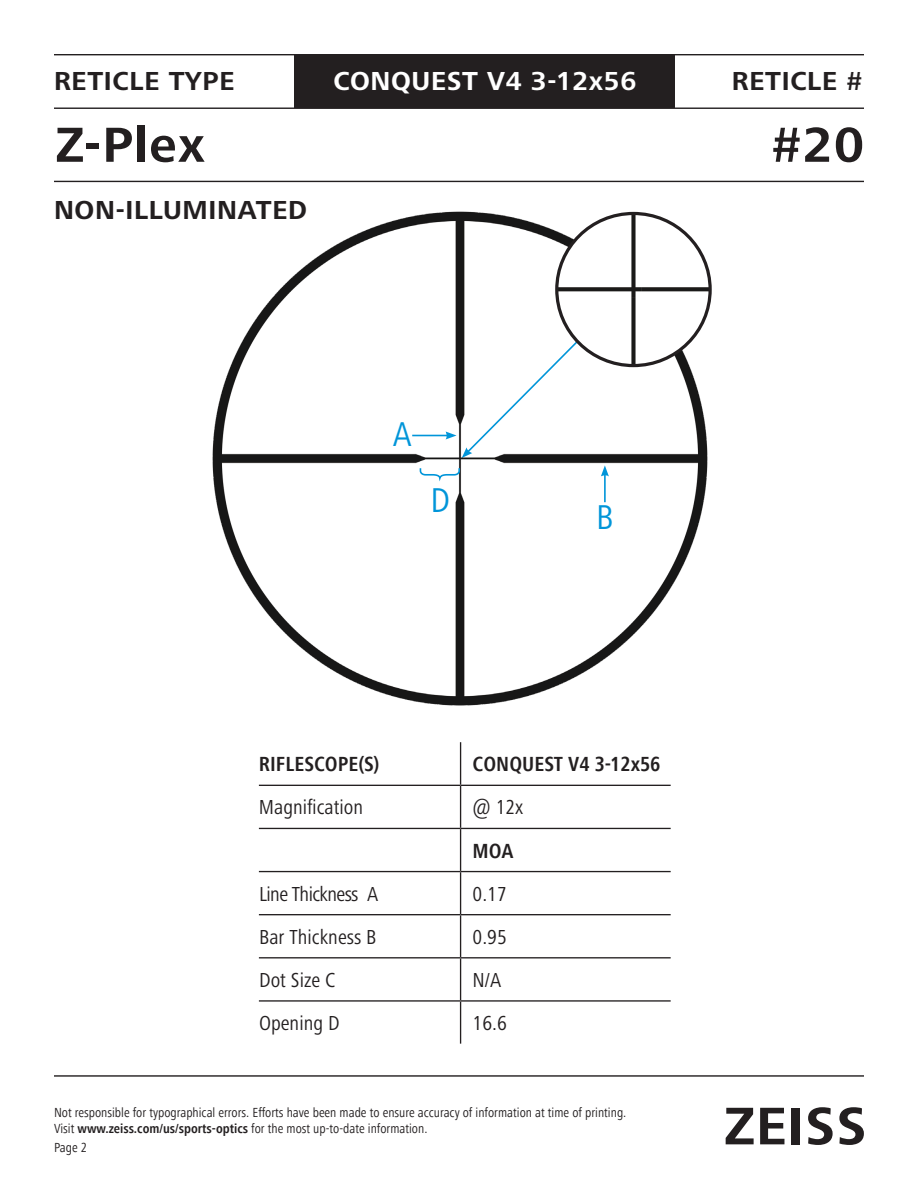
<style>
.page{position:relative;width:918px;height:1188px;background:#fff}
.page>*{position:absolute;margin:0;border:0;box-sizing:border-box;transform-origin:0 0}
.copy_aufzählung{font:700 51px "Zeiss Frutiger Next Pro";letter-spacing:.025em;color:#231f20}
.t1{font:condensed 35.7px "Zeiss Frutiger Next Pro";color:#0095d9}
.copy_aufzählung-2{font:700 27px "Zeiss Frutiger Next Pro";letter-spacing:.025em;color:#231f20}
.copy_aufzählung-3{font:700 27px "Zeiss Frutiger Next Pro";letter-spacing:.025em;color:#fff}
.t2{font:condensed 21px "Zeiss Frutiger Next Pro";color:#231f20}
.t3{font:700 condensed 21px "ZEISS Frutiger Next W1 G";color:#231f20}
.t4{font:condensed 21px "Zeiss Frutiger Next Pro";letter-spacing:-.03em;color:#231f20}
.t5{font:condensed 13.5px "ZEISS Frutiger Next W1 G";color:#231f20}
.s1{font-weight:700}
</style>
<div class="page">
<hr style="left:54px;top:1075px;width:810px;height:2px;background:#231f20">
<svg style="left:726px;top:1108px;width:28px;height:36px"></svg>
<svg style="left:760px;top:1108px;width:24px;height:36px"></svg>
<div style="left:792px;top:1108px;width:8px;height:36px;background:#231f20"></div>
<svg style="left:808px;top:1107px;width:25px;height:38px"></svg>
<svg style="left:839px;top:1107px;width:25px;height:38px"></svg>
<div style="left:295px;top:54px;width:380px;height:54px;background:#231f20"></div>
<hr style="left:54px;top:181px;width:810px;height:1px;background:#231f20">
<hr style="left:54px;top:108px;width:810px;height:1px;background:#231f20">
<hr style="left:54px;top:54px;width:810px;height:1px;background:#231f20">
<hr style="left:259px;top:785px;width:202px;height:1px;background:#231f20">
<hr style="left:461px;top:785px;width:210px;height:1px;background:#231f20">
<hr style="left:259px;top:828px;width:202px;height:1px;background:#231f20">
<hr style="left:461px;top:828px;width:210px;height:1px;background:#231f20">
<hr style="left:259px;top:871px;width:202px;height:1px;background:#231f20">
<hr style="left:461px;top:871px;width:210px;height:1px;background:#231f20">
<hr style="left:259px;top:914px;width:202px;height:1px;background:#231f20">
<hr style="left:461px;top:914px;width:210px;height:1px;background:#231f20">
<hr style="left:259px;top:957px;width:202px;height:1px;background:#231f20">
<hr style="left:461px;top:957px;width:210px;height:1px;background:#231f20">
<hr style="left:259px;top:1000px;width:202px;height:2px;background:#231f20">
<hr style="left:461px;top:1000px;width:210px;height:2px;background:#231f20">
<hr style="left:460px;top:742px;width:1px;height:43px;background:#231f20">
<hr style="left:460px;top:786px;width:1px;height:42px;background:#231f20">
<hr style="left:460px;top:829px;width:1px;height:42px;background:#231f20">
<hr style="left:460px;top:872px;width:1px;height:42px;background:#231f20">
<hr style="left:460px;top:915px;width:1px;height:42px;background:#231f20">
<hr style="left:460px;top:958px;width:1px;height:42px;background:#231f20">
<hr style="left:460px;top:1002px;width:1px;height:42px;background:#231f20">
<img style="left:212px;top:211px;width:496px;height:495px">
<hr style="left:412px;top:435px;width:36px;height:1px;background:#0095d9">
<hr style="left:604px;top:474px;width:2px;height:28px;background:#0095d9">
<svg style="left:601px;top:465px;width:8px;height:11px"></svg>
<svg style="left:446px;top:338px;width:134px;height:120px"></svg>
<svg style="left:419px;top:467px;width:42px;height:13px"></svg>
<img style="left:557px;top:213px;width:153px;height:153px">
<div style="left:555px;top:212px;width:157px;height:155px;border:3px solid #231f20;border-radius:50%"></div>
<p class="copy_aufzählung-3" style="left:333px;top:66px;width:304px">CONQUEST V4 3-12x56</p>
<p class="copy_aufzählung-2" style="left:54px;top:66px;width:182px">RETICLE TYPE</p>
<p class="copy_aufzählung-2" style="left:732px;top:66px;width:132px">RETICLE #</p>
<p class="copy_aufzählung" style="left:56px;top:116px;width:151px">Z-Plex</p>
<p class="copy_aufzählung" style="left:771px;top:116px;width:94px">#20</p>
<p class="copy_aufzählung-2" style="left:54px;top:195px;width:255px">NON-ILLUMINATED</p>
<p class="t1" style="left:393px;top:414px;width:21px">A</p>
<p class="t1" style="left:430px;top:480px;width:21px">D</p>
<p class="t1" style="left:596px;top:496px;width:19px">B</p>
<p class="t3" style="left:259px;top:752px;width:122px">RIFLESCOPE(S)</p>
<p class="t3" style="left:473px;top:752px;width:189px">CONQUEST V4 3-12x56</p>
<p class="t2" style="left:259px;top:795px;width:106px">Magnification</p>
<p class="t2" style="left:473px;top:795px;width:52px">@ 12x</p>
<p class="t3" style="left:473px;top:839px;width:43px">MOA</p>
<p class="t4" style="left:259px;top:882px;width:121px">Line Thickness A</p>
<p class="t2" style="left:473px;top:882px;width:36px">0.17</p>
<p class="t2" style="left:259px;top:925px;width:119px">Bar Thickness B</p>
<p class="t2" style="left:473px;top:925px;width:36px">0.95</p>
<p class="t2" style="left:259px;top:968px;width:78px">Dot Size C</p>
<p class="t2" style="left:473px;top:968px;width:30px">N/A</p>
<p class="t2" style="left:259px;top:1011px;width:82px">Opening D</p>
<p class="t2" style="left:473px;top:1011px;width:36px">16.6</p>
<p class="t5" style="left:54px;top:1105px;width:574px">Not responsible for typographical errors. Efforts have been made to ensure accuracy of information at time of printing.</p>
<p class="t5" style="left:54px;top:1121px;width:375px">Visit <span class="s1">www.zeiss.com/us/sports-optics</span> for the most up-to-date information.</p>
<p class="t5" style="left:54px;top:1139px;width:35px">Page 2</p>
</div>
